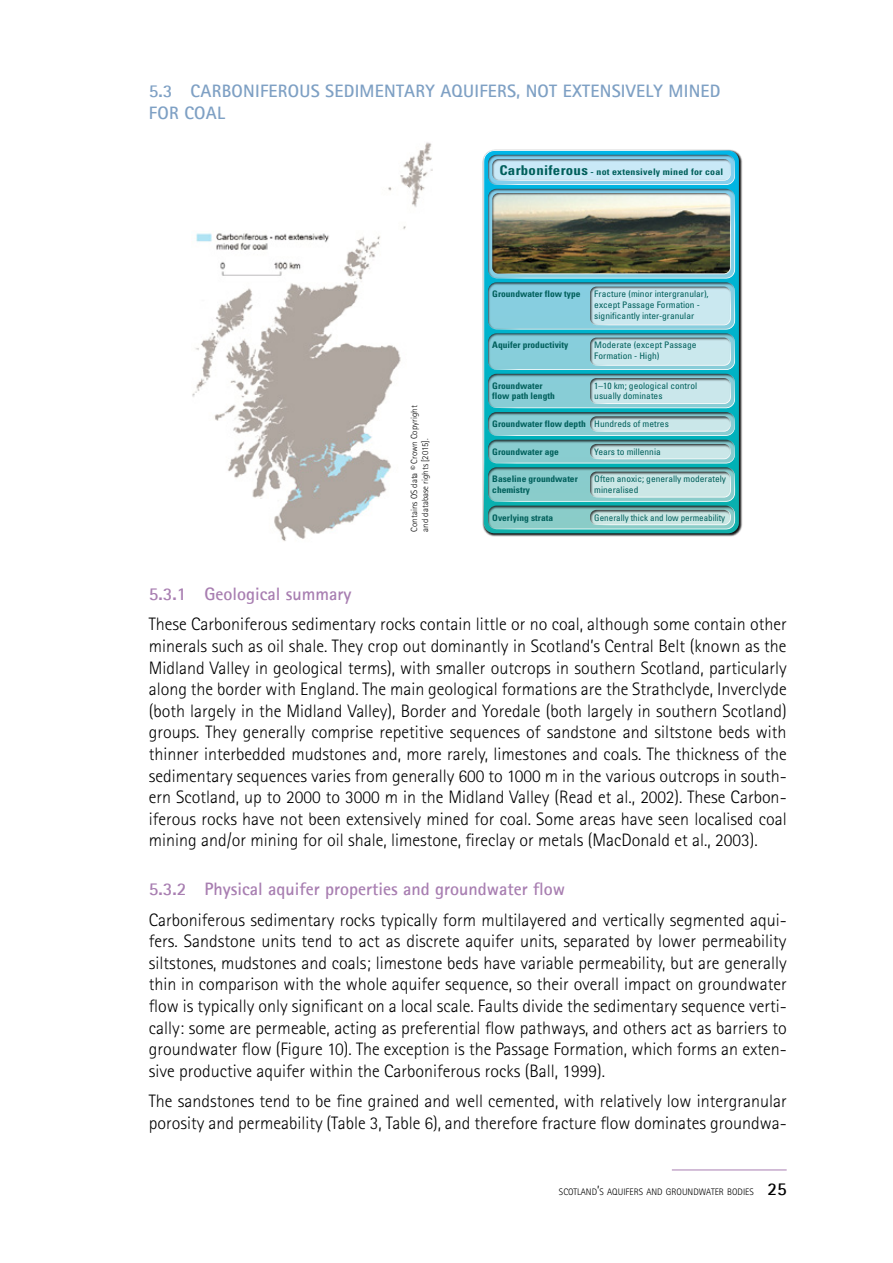
<style>
.page{position:relative;width:893px;height:1263px;background:#fff}
.page>*{position:absolute;margin:0;border:0;box-sizing:border-box;transform-origin:0 0}
.t1{font:300 18px/21.6px "Rotis Sans Serif";color:#000;text-align:justify}
.Heading_3{font:700 18px "Rotis Sans Serif";color:#a87eb1}
.Heading_2{font:700 18px/21.6px "Rotis Sans Serif";letter-spacing:.015em;color:#7ea0c4}
.t2{font:300 9.45px "Rotis Sans Serif";color:#000}
.t3{font:condensed 9px/10.8px "Univers";color:#005f5b;scale:1.05 1}
.t4{font:700 condensed 9px/10.8px "Univers";color:#005f5b;scale:1.05 1}
.t5{font:300 9px/10.8px "Rotis Sans Serif";color:#000}
.t6{font:700 condensed 9px "Univers";letter-spacing:.02em;color:#005f5b;scale:1.1 1}
.t7{font:condensed 9px "Univers";color:#005f5b}
.s1{font-size:13.5px}
.s2{font-weight:700;font-size:18px}
</style>
<div class="page">
<hr style="left:672px;top:1170px;width:115px;height:1px;background:#a87eb1">
<img style="left:482px;top:149px;width:261px;height:388px">
<svg style="left:483px;top:150px;width:256px;height:383px;background:#24b7cb"></svg>
<img style="left:488px;top:155px;width:247px;height:374px">
<img style="left:192px;top:142px;width:241px;height:399px">
<p class="Heading_2" style="left:149px;top:80px;width:573px">5.3 CARBONIFEROUS SEDIMENTARY AQUIFERS, NOT EXTENSIVELY MINED<br>FOR COAL</p>
<p class="t5" style="left:409px;top:531px;width:127px;rotate:-90deg">Contains OS data © Crown Copyright and database rights [2015].</p>
<p class="t6" style="left:499px;top:167px;width:205px"><span class="s1">Carboniferous</span> - not extensively mined for coal</p>
<p class="t4" style="left:492px;top:289px;width:85px">Groundwater flow type</p>
<p class="t4" style="left:492px;top:340px;width:74px">Aquifer productivity</p>
<p class="t4" style="left:492px;top:380px;width:61px">Groundwater flow path length</p>
<p class="t4" style="left:492px;top:418px;width:91px">Groundwater flow depth</p>
<p class="t4" style="left:492px;top:446px;width:65px">Groundwater age</p>
<p class="t4" style="left:492px;top:474px;width:83px">Baseline groundwater chemistry</p>
<p class="t3" style="left:594px;top:288px;width:110px">Fracture (minor intergranular), except Passage Formation - significantly inter-granular</p>
<p class="t3" style="left:594px;top:340px;width:99px">Moderate (except Passage<br>Formation - High)</p>
<p class="t3" style="left:594px;top:380px;width:99px">1–10 km; geological control usually dominates</p>
<p class="t3" style="left:594px;top:418px;width:72px">Hundreds of metres</p>
<p class="t3" style="left:594px;top:446px;width:65px">Years to millennia</p>
<p class="t3" style="left:594px;top:473px;width:127px">Often anoxic; generally moderately mineralised</p>
<p class="t4" style="left:492px;top:512px;width:59px">Overlying strata</p>
<p class="t7" style="left:594px;top:512px;width:132px">Generally thick and low permeability</p>
<p class="Heading_3" style="left:149px;top:582px;width:204px">5.3.1 Geological summary</p>
<p class="t1" style="left:149px;top:613px;width:639px">These Carboniferous sedimentary rocks contain little or no coal, although some contain other minerals such as oil shale. They crop out dominantly in Scotland’s Central Belt (known as the Midland Valley in geological terms), with smaller outcrops in southern Scotland, particularly along the border with England. The main geological formations are the Strathclyde, Inverclyde (both largely in the Midland Valley), Border and Yoredale (both largely in southern Scotland) groups. They generally comprise repetitive sequences of sandstone and siltstone beds with thinner interbedded mudstones and, more rarely, limestones and coals. The thickness of the sedimentary sequences varies from generally 600 to 1000 m in the various outcrops in south&shy;ern Scotland, up to 2000 to 3000 m in the Midland Valley (Read et al., 2002). These Carbon&shy;iferous rocks have not been extensively mined for coal. Some areas have seen localised coal mining and/or mining for oil shale, limestone, fireclay or metals (MacDonald et al., 2003).</p>
<p class="Heading_3" style="left:149px;top:877px;width:418px">5.3.2 Physical aquifer properties and groundwater flow</p>
<p class="t1" style="left:149px;top:909px;width:639px">Carboniferous sedimentary rocks typically form multilayered and vertically segmented aqui&shy;fers. Sandstone units tend to act as discrete aquifer units, separated by lower permeability siltstones, mudstones and coals; limestone beds have variable permeability, but are generally thin in comparison with the whole aquifer sequence, so their overall impact on groundwater flow is typically only significant on a local scale. Faults divide the sedimentary sequence verti&shy;cally: some are permeable, acting as preferential flow pathways, and others act as barriers to groundwater flow (Figure 10). The exception is the Passage Formation, which forms an exten&shy;sive productive aquifer within the Carboniferous rocks (Ball, 1999).</p>
<p class="t1" style="left:149px;top:1090px;width:639px">The sandstones tend to be fine grained and well cemented, with relatively low intergranular porosity and permeability (Table 3, Table 6), and therefore fracture flow dominates groundwa-</p>
<p class="t2" style="left:559px;top:1186px;width:229px">SCOTLAND<span class="s1">’</span>S AQUIFERS AND GROUNDWATER BODIES <span class="s2">25</span></p>
</div>
